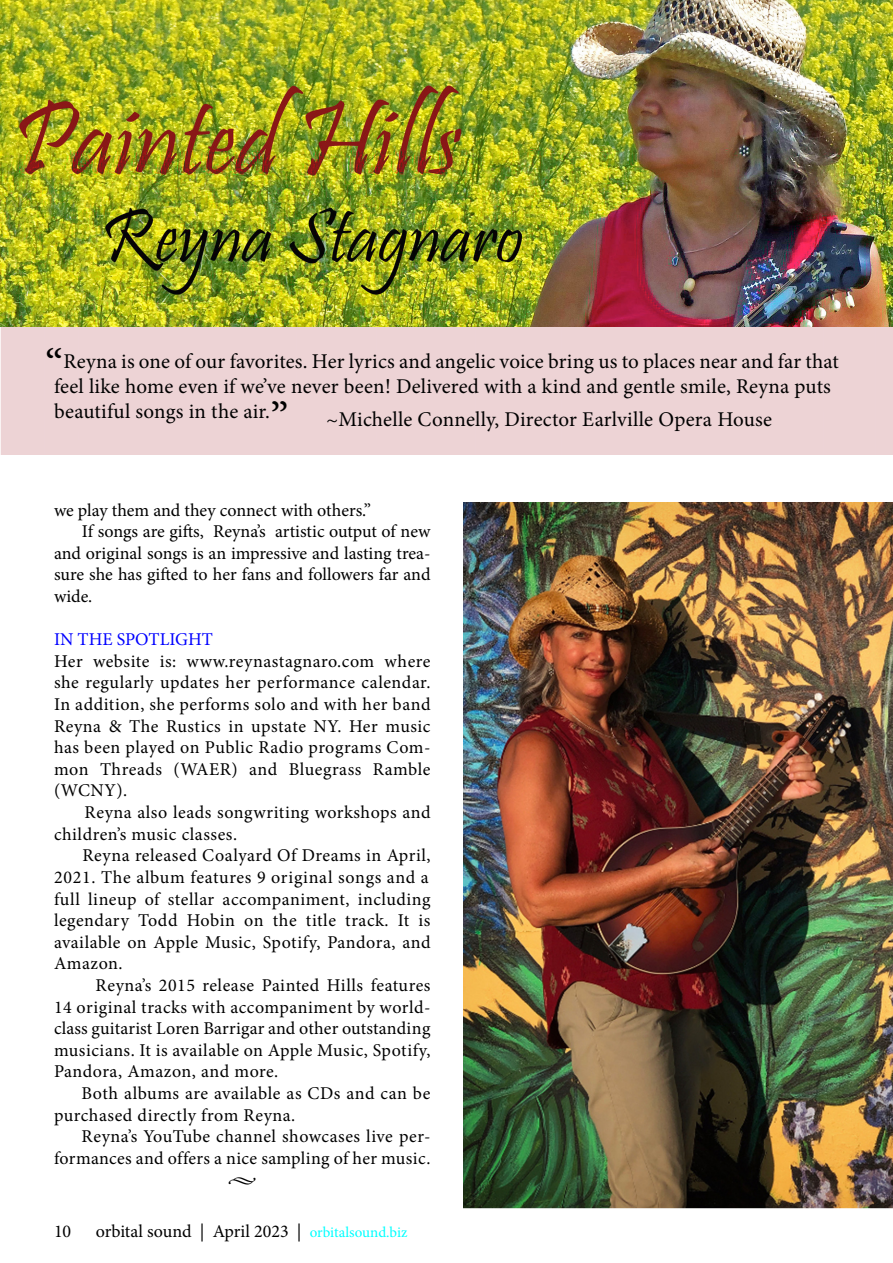
<style>
.page{position:relative;width:893px;height:1263px;background:#fff}
.page>*{position:absolute;margin:0;border:0;box-sizing:border-box;transform-origin:0 0}
.t1{font:45px "Minion Pro";color:#000}
.t2{font:21px/25.2px "Minion Pro";letter-spacing:.01em;color:#000}
.t3{font:18px/21.6px "Minion Pro";letter-spacing:.02em;color:#000;text-align:justify}
.t4{font:18px "Minion Pro";letter-spacing:-.005em;color:#000}
.t5{font:18px "Minion Pro";color:#000}
.t6{font:18px "Minion Pro";color:#00f}
.t7{font:600 18px "Minion Pro";color:#000}
.s1{font-size:15px;color:#0ff}
</style>
<div class="page">
<img style="left:0;top:0;width:893px;height:327px">
<img style="left:464px;top:502px;width:429px;height:707px">
<h1 class="t1" style="left:45px;top:335px;width:19px">“</h1>
<p class="t2" style="left:54px;top:349px;width:786px;text-indent:10px">Reyna is one of our favorites. Her lyrics and angelic voice bring us to places near and far that feel like home even if we’ve never been! Delivered with a kind and gentle smile, Reyna puts beautiful songs in the air.</p>
<h1 class="t1" style="left:270px;top:388px;width:20px">”</h1>
<p class="t2" style="left:326px;top:406px;width:448px">~Michelle Connelly, Director Earlville Opera House</p>
<p class="t5" style="left:54px;top:498px;width:319px">we play them and they connect with others.”</p>
<p class="t4" style="left:82px;top:519px;width:350px">If songs are gifts, Reyna’s artistic output of new</p>
<p class="t4" style="left:54px;top:541px;width:378px">and original songs is an impressive and lasting trea-</p>
<p class="t4" style="left:54px;top:563px;width:378px">sure she has gifted to her fans and followers far and</p>
<p class="t3" style="left:54px;top:586px;width:40px">wide.</p>
<p class="t6" style="left:54px;top:627px;width:161px">IN THE SPOTLIGHT</p>
<p class="t3" style="left:54px;top:650px;width:378px">Her website is: www.reynastagnaro.com where she regularly updates her performance calendar.<br>In addition, she performs solo and with her band Reyna &amp; The Rustics in upstate NY. Her music has been played on Public Radio programs Com&shy;mon Threads (WAER) and Bluegrass Ramble (WCNY).</p>
<p class="t3" style="left:54px;top:802px;width:378px;text-indent:31px">Reyna also leads songwriting workshops and children’s music classes.</p>
<p class="t3" style="left:54px;top:845px;width:378px;text-indent:29px">Reyna released Coalyard Of Dreams in April, 2021. The album features 9 original songs and a full lineup of stellar accompaniment, including legendary Todd Hobin on the title track. It is available on Apple Music, Spotify, Pandora, and Amazon.</p>
<p class="t3" style="left:54px;top:974px;width:378px;text-indent:42px">Reyna’s 2015 release Painted Hills features 14 original tracks with accompaniment by world&shy;class guitarist Loren Barrigar and other outstanding musicians. It is available on Apple Music, Spotify, Pandora, Amazon, and more.</p>
<p class="t3" style="left:54px;top:1082px;width:378px;text-indent:27px">Both albums are available as CDs and can be purchased directly from Reyna.</p>
<p class="t3" style="left:54px;top:1126px;width:378px;text-align:right">Reyna’s YouTube channel showcases live per&shy;formances and offers a nice sampling of her music.</p>
<p class="t7" style="left:228px;top:1167px;width:30px">•</p>
<p class="t3" style="left:54px;top:1220px;width:19px">10</p>
<p class="t5" style="left:96px;top:1219px;width:313px">orbital sound | April 2023 | <span class="s1">orbitalsound.biz</span></p>
</div>
